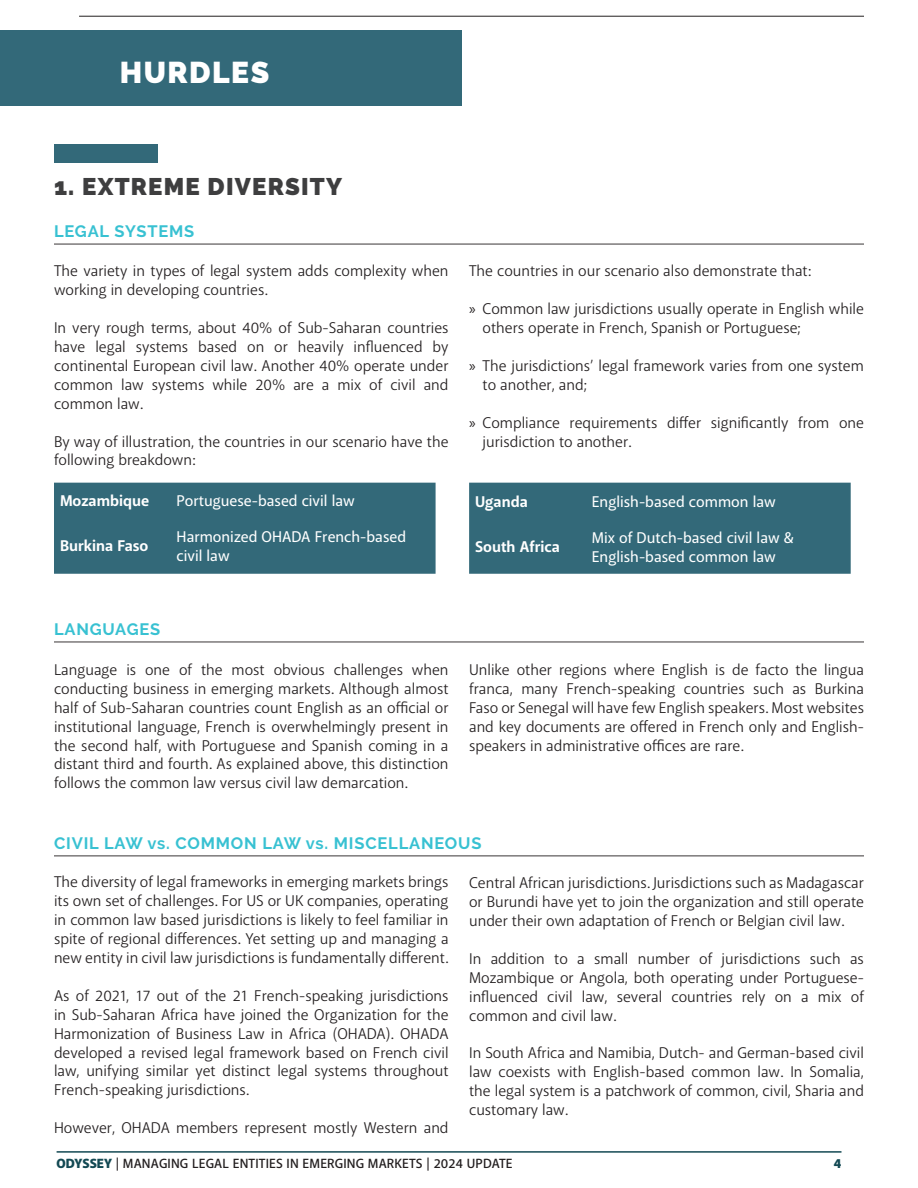
<style>
.page{position:relative;width:918px;height:1188px;background:#fff}
.page>*{position:absolute;margin:0;border:0;box-sizing:border-box;transform-origin:0 0}
.t1{font:900 30px "Raleway";letter-spacing:.05em;color:#fff}
.t2{font:900 24px "Raleway";letter-spacing:.05em;color:#3e3e3f}
.t3{font:700 16.5px "Raleway";letter-spacing:.05em;color:#38c1d2}
.t4{font:15.75px/18.9px "Akagi Pro";color:#231f20;text-align:justify}
.t5{font:500 15.75px/18.9px "Akagi Pro";color:#fff}
.t6{font:700 15.75px "Akagi Pro";color:#fff}
.t7{font:600 13.5px "Akagi Pro";letter-spacing:.01em;color:#231f20}
.t8{font:900 13.5px "Akagi Pro";color:#134953}
.s1{font-family:"Myriad Pro"}
.s2{font-weight:900;color:#134953}
</style>
<div class="page">
<hr style="left:57px;top:1151px;width:785px;height:2px;background:#134953">
<div style="left:0;top:30px;width:461px;height:76px;background:#336979"></div>
<hr style="left:79px;top:16px;width:785px;height:1px;background:#231f20">
<hr style="left:54px;top:641px;width:810px;height:2px;background:#231f20">
<hr style="left:54px;top:855px;width:810px;height:2px;background:#231f20">
<div style="left:54px;top:483px;width:382px;height:91px;background:#336979"></div>
<hr style="left:54px;top:243px;width:810px;height:2px;background:#231f20">
<div style="left:469px;top:483px;width:382px;height:91px;background:#336979"></div>
<div style="left:54px;top:144px;width:104px;height:19px;background:#336979"></div>
<h1 class="t1" style="left:120px;top:55px;width:151px">HURDLES</h1>
<h2 class="t2" style="left:54px;top:172px;width:290px">1. EXTREME DIVERSITY</h2>
<p class="t3" style="left:54px;top:222px;width:142px">LEGAL SYSTEMS</p>
<p class="t4" style="left:54px;top:262px;width:396px">The variety in types of legal system adds complexity when working in developing countries.</p>
<p class="t4" style="left:54px;top:319px;width:396px">In very rough terms, about 40% of Sub-Saharan countries have legal systems based on or heavily influenced by continental European civil law. Another 40% operate under common law systems while 20% are a mix of civil and common law.</p>
<p class="t4" style="left:54px;top:432px;width:396px">By way of illustration, the countries in our scenario have the following breakdown:</p>
<p class="t6" style="left:60px;top:491px;width:91px">Mozambique</p>
<p class="t5" style="left:177px;top:491px;width:180px">Portuguese-based civil law</p>
<p class="t6" style="left:60px;top:536px;width:90px">Burkina Faso</p>
<p class="t5" style="left:177px;top:527px;width:231px">Harmonized OHADA French-based civil law</p>
<p class="t4" style="left:469px;top:262px;width:344px">The countries in our scenario also demonstrate that:</p>
<p class="t4" style="left:483px;top:300px;width:383px;text-indent:-13px"><span class="s1">»</span> Common law jurisdictions usually operate in English while others operate in French, Spanish or Portuguese;</p>
<p class="t4" style="left:483px;top:356px;width:383px;text-indent:-13px"><span class="s1">»</span> The jurisdictions’ legal framework varies from one system to another, and;</p>
<p class="t4" style="left:483px;top:413px;width:383px;text-indent:-13px"><span class="s1">»</span> Compliance requirements differ significantly from one jurisdiction to another.</p>
<p class="t6" style="left:475px;top:492px;width:54px">Uganda</p>
<p class="t5" style="left:592px;top:492px;width:185px">English-based common law</p>
<p class="t6" style="left:475px;top:537px;width:86px">South Africa</p>
<p class="t5" style="left:592px;top:528px;width:203px">Mix of Dutch-based civil law &amp;<br>English-based common law</p>
<p class="t3" style="left:54px;top:620px;width:108px">LANGUAGES</p>
<p class="t4" style="left:54px;top:660px;width:396px">Language is one of the most obvious challenges when conducting business in emerging markets. Although almost half of Sub-Saharan countries count English as an official or institutional language, French is overwhelmingly present in the second half, with Portuguese and Spanish coming in a distant third and fourth. As explained above, this distinction follows the common law versus civil law demarcation.</p>
<p class="t4" style="left:469px;top:660px;width:396px">Unlike other regions where English is de facto the lingua franca, many French-speaking countries such as Burkina Faso or Senegal will have few English speakers. Most websites and key documents are offered in French only and English&shy;speakers in administrative offices are rare.</p>
<p class="t3" style="left:54px;top:834px;width:429px">CIVIL LAW vs. COMMON LAW vs. MISCELLANEOUS</p>
<p class="t4" style="left:54px;top:873px;width:396px">The diversity of legal frameworks in emerging markets brings its own set of challenges. For US or UK companies, operating in common law based jurisdictions is likely to feel familiar in spite of regional differences. Yet setting up and managing a new entity in civil law jurisdictions is fundamentally different.</p>
<p class="t4" style="left:54px;top:986px;width:396px">As of 2021, 17 out of the 21 French-speaking jurisdictions in Sub-Saharan Africa have joined the Organization for the Harmonization of Business Law in Africa (OHADA). OHADA developed a revised legal framework based on French civil law, unifying similar yet distinct legal systems throughout French-speaking jurisdictions.</p>
<p class="t4" style="left:54px;top:1119px;width:396px">However, OHADA members represent mostly Western and</p>
<p class="t4" style="left:469px;top:874px;width:396px">Central African jurisdictions. Jurisdictions such as Madagascar or Burundi have yet to join the organization and still operate under their own adaptation of French or Belgian civil law.</p>
<p class="t4" style="left:469px;top:949px;width:396px">In addition to a small number of jurisdictions such as Mozambique or Angola, both operating under Portuguese&shy;influenced civil law, several countries rely on a mix of common and civil law.</p>
<p class="t4" style="left:469px;top:1044px;width:396px">In South Africa and Namibia, Dutch- and German-based civil law coexists with English-based common law. In Somalia, the legal system is a patchwork of common, civil, Sharia and customary law.</p>
<p class="t7" style="left:57px;top:1155px;width:458px"><span class="s2">ODYSSEY</span> | MANAGING LEGAL ENTITIES IN EMERGING MARKETS | 2024 UPDATE</p>
<p class="t8" style="left:834px;top:1155px;width:9px">4</p>
</div>
